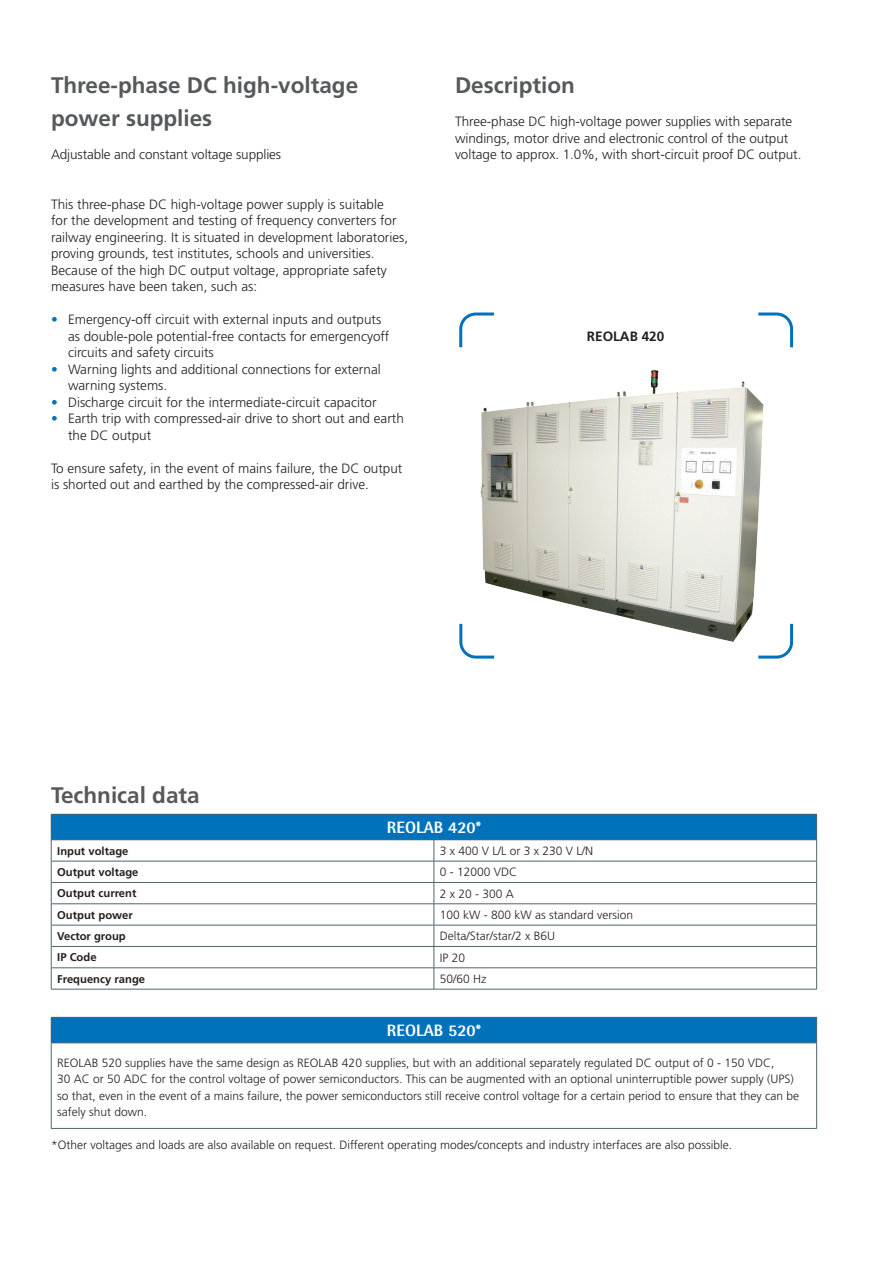
<style>
.page{position:relative;width:893px;height:1263px;background:#fff}
.page>*{position:absolute;margin:0;border:0;box-sizing:border-box;transform-origin:0 0}
.Headline_Unterseiten{font:700 22.5px/33px "Frutiger";color:#57585a}
.t1{font:800 16.5px "Rotis Semi Sans Pro";color:#fff}
.Fließtext_linksbündi{font:300 13.5px/16.5px "Frutiger";color:#231f20}
.Fließtext_linksbündi-2{font:300 13.5px/16.5px "Frutiger LT Pro";color:#231f20}
.Headline_Unterseiten-2{font:300 13.5px "Frutiger";letter-spacing:-.01em;color:#231f20}
.Fließtext_linksbündi-3{font:700 13.5px "Frutiger";color:#231f20}
.Fließtext_Tabelle_li{font:300 12px/16.5px "Frutiger";color:#231f20}
.Anmerkungen_Tabelle{font:300 12px "Frutiger";color:#231f20}
.Fließtext_Tabelle_li-2{font:700 11.25px "Frutiger";color:#231f20}
.s1{color:#0072bc}
</style>
<div class="page">
<svg style="left:459px;top:312px;width:35px;height:36px"></svg>
<svg style="left:758px;top:312px;width:36px;height:36px"></svg>
<svg style="left:758px;top:623px;width:36px;height:36px"></svg>
<svg style="left:459px;top:623px;width:36px;height:36px"></svg>
<img style="left:477px;top:370px;width:293px;height:278px">
<div style="left:51px;top:814px;width:766px;height:26px;background:#0072bc"></div>
<hr style="left:51px;top:839px;width:383px;height:1px;background:#53656e">
<hr style="left:51px;top:861px;width:383px;height:1px;background:#53656e">
<hr style="left:51px;top:882px;width:383px;height:1px;background:#53656e">
<hr style="left:51px;top:903px;width:383px;height:1px;background:#53656e">
<hr style="left:51px;top:925px;width:383px;height:1px;background:#53656e">
<hr style="left:51px;top:946px;width:383px;height:1px;background:#53656e">
<hr style="left:51px;top:967px;width:383px;height:1px;background:#53656e">
<svg style="left:434px;top:840px;width:1px;height:149px"></svg>
<hr style="left:51px;top:989px;width:383px;height:1px;background:#53656e">
<hr style="left:51px;top:814px;width:383px;height:1px;background:#53656e">
<svg style="left:51px;top:814px;width:1px;height:175px"></svg>
<hr style="left:434px;top:814px;width:383px;height:1px;background:#53656e">
<hr style="left:434px;top:839px;width:383px;height:1px;background:#53656e">
<hr style="left:434px;top:861px;width:383px;height:1px;background:#53656e">
<hr style="left:434px;top:882px;width:383px;height:1px;background:#53656e">
<hr style="left:434px;top:903px;width:383px;height:1px;background:#53656e">
<hr style="left:434px;top:925px;width:383px;height:1px;background:#53656e">
<hr style="left:434px;top:946px;width:383px;height:1px;background:#53656e">
<hr style="left:434px;top:967px;width:383px;height:1px;background:#53656e">
<svg style="left:816px;top:814px;width:1px;height:175px"></svg>
<hr style="left:434px;top:989px;width:383px;height:1px;background:#53656e">
<div style="left:51px;top:1017px;width:766px;height:26px;background:#0072bc"></div>
<hr style="left:51px;top:1017px;width:766px;height:1px;background:#53656e">
<svg style="left:51px;top:1018px;width:1px;height:24px"></svg>
<svg style="left:816px;top:1017px;width:1px;height:25px"></svg>
<hr style="left:51px;top:1042px;width:766px;height:1px;background:#53656e">
<hr style="left:51px;top:1043px;width:1px;height:85px;background:#53656e">
<hr style="left:816px;top:1043px;width:1px;height:85px;background:#53656e">
<hr style="left:51px;top:1128px;width:766px;height:1px;background:#53656e">
<p class="Headline_Unterseiten" style="left:51px;top:69px;width:309px">Three-phase DC high-voltage power supplies</p>
<p class="Headline_Unterseiten-2" style="left:51px;top:147px;width:232px">Adjustable and constant voltage supplies</p>
<p class="Fließtext_linksbündi-2" style="left:51px;top:196px;width:359px">This three-phase DC high-voltage power supply is suitable<br>for the development and testing of frequency converters for railway engineering. It is situated in development laboratories, proving grounds, test institutes, schools and universities.<br>Because of the high DC output voltage, appropriate safety measures have been taken, such as:</p>
<p class="Fließtext_linksbündi" style="left:68px;top:311px;width:323px;text-indent:-17px"><span class="s1">•</span> Emergency-off circuit with external inputs and outputs as double-pole potential-free contacts for emergencyoff circuits and safety circuits</p>
<p class="Fließtext_linksbündi" style="left:68px;top:361px;width:314px;text-indent:-17px"><span class="s1">•</span> Warning lights and additional connections for external warning systems.</p>
<p class="Fließtext_linksbündi" style="left:51px;top:394px;width:327px"><span class="s1">•</span> Discharge circuit for the intermediate-circuit capacitor</p>
<p class="Fließtext_linksbündi" style="left:68px;top:410px;width:337px;text-indent:-17px"><span class="s1">•</span> Earth trip with compressed-air drive to short out and earth the DC output</p>
<p class="Fließtext_linksbündi-2" style="left:51px;top:460px;width:353px">To ensure safety, in the event of mains failure, the DC output is shorted out and earthed by the compressed-air drive.</p>
<p class="Headline_Unterseiten" style="left:455px;top:69px;width:121px">Description</p>
<p class="Fließtext_linksbündi" style="left:455px;top:113px;width:348px">Three-phase DC high-voltage power supplies with separate windings, motor drive and electronic control of the output voltage to approx. 1.0%, with short-circuit proof DC output.</p>
<p class="Fließtext_linksbündi-3" style="left:587px;top:328px;width:79px">REOLAB 420</p>
<p class="Headline_Unterseiten" style="left:51px;top:778px;width:150px">Technical data</p>
<p class="t1" style="left:387px;top:817px;width:95px">REOLAB 420*</p>
<p class="Fließtext_Tabelle_li-2" style="left:57px;top:844px;width:73px">Input voltage</p>
<p class="Fließtext_Tabelle_li" style="left:440px;top:843px;width:155px">3 x 400 V L/L or 3 x 230 V L/N</p>
<p class="Fließtext_Tabelle_li-2" style="left:57px;top:865px;width:83px">Output voltage</p>
<p class="Fließtext_Tabelle_li" style="left:440px;top:864px;width:79px">0 - 12000 VDC</p>
<p class="Fließtext_Tabelle_li-2" style="left:57px;top:887px;width:81px">Output current</p>
<p class="Fließtext_Tabelle_li" style="left:440px;top:885px;width:76px">2 x 20 - 300 A</p>
<p class="Fließtext_Tabelle_li-2" style="left:57px;top:908px;width:77px">Output power</p>
<p class="Fließtext_Tabelle_li" style="left:440px;top:907px;width:195px">100 kW - 800 kW as standard version</p>
<p class="Fließtext_Tabelle_li-2" style="left:57px;top:929px;width:70px">Vector group</p>
<p class="Fließtext_Tabelle_li" style="left:440px;top:928px;width:117px">Delta/Star/star/2 x B6U</p>
<p class="Fließtext_Tabelle_li-2" style="left:57px;top:951px;width:41px">IP Code</p>
<p class="Fließtext_Tabelle_li" style="left:440px;top:949px;width:27px">IP 20</p>
<p class="Fließtext_Tabelle_li-2" style="left:57px;top:972px;width:89px">Frequency range</p>
<p class="Fließtext_Tabelle_li" style="left:440px;top:971px;width:48px">50/60 Hz</p>
<p class="t1" style="left:387px;top:1020px;width:95px">REOLAB 520*</p>
<p class="Fließtext_Tabelle_li" style="left:57px;top:1054px;width:743px">REOLAB 520 supplies have the same design as REOLAB 420 supplies, but with an additional separately regulated DC output of 0 - 150 VDC,<br>30 AC or 50 ADC for the control voltage of power semiconductors. This can be augmented with an optional uninterruptible power supply (UPS) so that, even in the event of a mains failure, the power semiconductors still receive control voltage for a certain period to ensure that they can be safely shut down.</p>
<p class="Anmerkungen_Tabelle" style="left:51px;top:1138px;width:683px">*Other voltages and loads are also available on request. Different operating modes/concepts and industry interfaces are also possible.</p>
</div>
